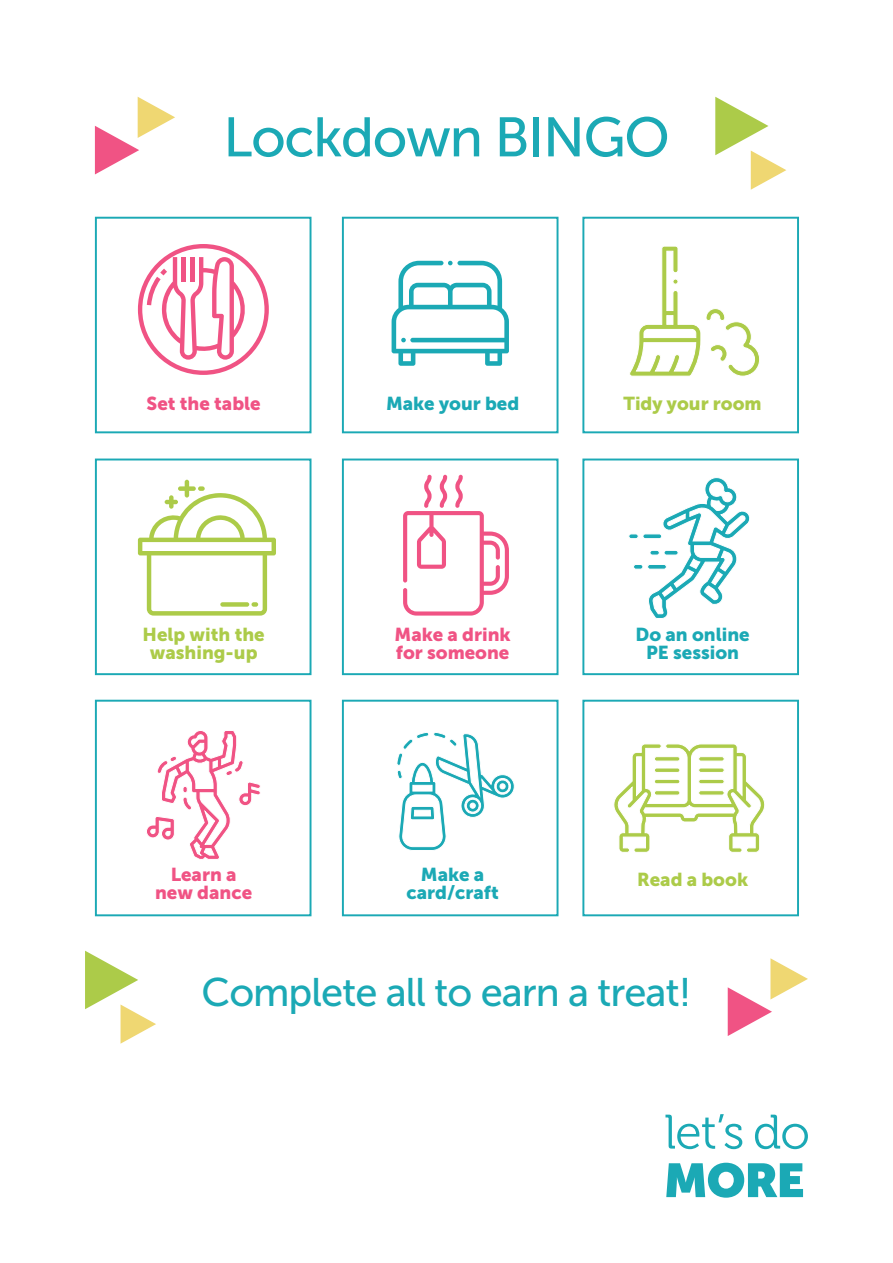
<style>
.page{position:relative;width:893px;height:1263px;background:#fff}
.page>*{position:absolute;margin:0;border:0;box-sizing:border-box;transform-origin:0 0}
.t1{font:55.35px "Museo Sans 500";letter-spacing:-.025em;color:#1ba9b5}
.t2{font:39.9px "Museo Sans 500";letter-spacing:-.025em;color:#1ba9b5}
.t3{font:18.6px/18px "Museo Sans 900";color:#f05384}
.t4{font:18.6px/18px "Museo Sans 900";color:#1ba9b5;text-align:center}
.t5{font:18.6px/18px "Museo Sans 900";color:#accb49;text-align:center}
</style>
<div class="page">
<svg style="left:95px;top:97px;width:80px;height:77px"></svg>
<svg style="left:715px;top:97px;width:71px;height:93px"></svg>
<div style="left:95px;top:217px;width:216px;height:216px;background:#fff;border:2px solid #1ba9b5"></div>
<div style="left:342px;top:217px;width:216px;height:216px;background:#fff;border:2px solid #1ba9b5"></div>
<div style="left:582px;top:217px;width:217px;height:216px;background:#fff;border:2px solid #1ba9b5"></div>
<div style="left:95px;top:458px;width:216px;height:217px;background:#fff;border:2px solid #1ba9b5"></div>
<div style="left:342px;top:458px;width:216px;height:217px;background:#fff;border:2px solid #1ba9b5"></div>
<div style="left:582px;top:458px;width:217px;height:217px;background:#fff;border:2px solid #1ba9b5"></div>
<div style="left:95px;top:700px;width:216px;height:216px;background:#fff;border:2px solid #1ba9b5"></div>
<div style="left:342px;top:700px;width:216px;height:216px;background:#fff;border:2px solid #1ba9b5"></div>
<div style="left:582px;top:700px;width:217px;height:216px;background:#fff;border:2px solid #1ba9b5"></div>
<svg style="left:403px;top:475px;width:106px;height:141px"></svg>
<svg style="left:138px;top:244px;width:131px;height:131px"></svg>
<hr style="left:182px;top:257px;width:4px;height:24px;background:#f05384">
<div style="left:190px;top:257px;width:5px;height:24px;background:#f05384"></div>
<svg style="left:138px;top:480px;width:138px;height:136px"></svg>
<svg style="left:629px;top:246px;width:131px;height:130px"></svg>
<svg style="left:392px;top:261px;width:117px;height:105px"></svg>
<svg style="left:614px;top:744px;width:151px;height:109px"></svg>
<hr style="left:699px;top:757px;width:25px;height:4px;background:#accb49;border-radius:2px">
<div style="left:698px;top:756px;width:27px;height:5px;border:1px solid #fff;border-radius:2px"></div>
<hr style="left:699px;top:768px;width:25px;height:4px;background:#accb49;border-radius:2px">
<div style="left:698px;top:768px;width:27px;height:5px;border:1px solid #fff;border-radius:2px"></div>
<div style="left:699px;top:779px;width:25px;height:5px;background:#accb49;border-radius:2px"></div>
<div style="left:698px;top:779px;width:27px;height:5px;border:1px solid #fff;border-radius:2px"></div>
<hr style="left:699px;top:791px;width:25px;height:4px;background:#accb49;border-radius:2px">
<div style="left:698px;top:790px;width:27px;height:5px;border:1px solid #fff;border-radius:2px"></div>
<hr style="left:654px;top:757px;width:26px;height:4px;background:#accb49;border-radius:2px">
<div style="left:654px;top:756px;width:26px;height:5px;border:1px solid #fff;border-radius:2px"></div>
<hr style="left:654px;top:768px;width:26px;height:4px;background:#accb49;border-radius:2px">
<div style="left:654px;top:768px;width:26px;height:5px;border:1px solid #fff;border-radius:2px"></div>
<div style="left:654px;top:779px;width:26px;height:5px;background:#accb49;border-radius:2px"></div>
<div style="left:654px;top:779px;width:26px;height:5px;border:1px solid #fff;border-radius:2px"></div>
<hr style="left:654px;top:791px;width:26px;height:4px;background:#accb49;border-radius:2px">
<div style="left:654px;top:790px;width:26px;height:5px;border:1px solid #fff;border-radius:2px"></div>
<svg style="left:397px;top:732px;width:118px;height:119px"></svg>
<svg style="left:147px;top:731px;width:113px;height:128px"></svg>
<svg style="left:648px;top:477px;width:102px;height:142px"></svg>
<div style="left:664px;top:550px;width:14px;height:5px;background:#1ba9b5;border-radius:2px"></div>
<div style="left:664px;top:550px;width:14px;height:5px;border:1px solid #fff;border-radius:2px"></div>
<div style="left:650px;top:550px;width:9px;height:5px;background:#1ba9b5;border-radius:2px"></div>
<div style="left:650px;top:550px;width:10px;height:5px;border:1px solid #fff;border-radius:2px"></div>
<div style="left:643px;top:534px;width:19px;height:5px;background:#1ba9b5;border-radius:2px"></div>
<div style="left:642px;top:533px;width:20px;height:6px;border:1px solid #fff;border-radius:2px"></div>
<div style="left:629px;top:534px;width:9px;height:5px;background:#1ba9b5;border-radius:2px"></div>
<div style="left:628px;top:533px;width:11px;height:6px;border:1px solid #fff;border-radius:2px"></div>
<div style="left:648px;top:564px;width:18px;height:5px;background:#1ba9b5;border-radius:2px"></div>
<div style="left:647px;top:564px;width:20px;height:5px;border:1px solid #fff;border-radius:2px"></div>
<div style="left:633px;top:564px;width:10px;height:5px;background:#1ba9b5;border-radius:2px"></div>
<div style="left:633px;top:564px;width:10px;height:5px;border:1px solid #fff;border-radius:2px"></div>
<svg style="left:728px;top:958px;width:80px;height:78px"></svg>
<svg style="left:85px;top:951px;width:71px;height:93px"></svg>
<svg style="left:666px;top:1163px;width:137px;height:35px"></svg>
<svg style="left:665px;top:1114px;width:143px;height:35px"></svg>
<p class="t1" style="left:223px;top:107px;width:448px">Lockdown BINGO</p>
<p class="t3" style="left:147px;top:394px;width:116px">Set the table</p>
<p class="t4" style="left:386px;top:394px;width:135px">Make your bed</p>
<p class="t5" style="left:623px;top:394px;width:140px">Tidy your room</p>
<p class="t5" style="left:143px;top:625px;width:124px">Help with the washing-up</p>
<p class="t3" style="left:395px;top:625px;width:118px">Make a drink for someone</p>
<p class="t4" style="left:636px;top:625px;width:116px">Do an online<br>PE session</p>
<p class="t3" style="left:155px;top:865px;width:99px;text-align:center">Learn a new dance</p>
<p class="t4" style="left:407px;top:865px;width:94px">Make a card/craft</p>
<p class="t5" style="left:637px;top:871px;width:113px">Read a book</p>
<p class="t2" style="left:202px;top:971px;width:491px">Complete all to earn a treat!</p>
</div>
